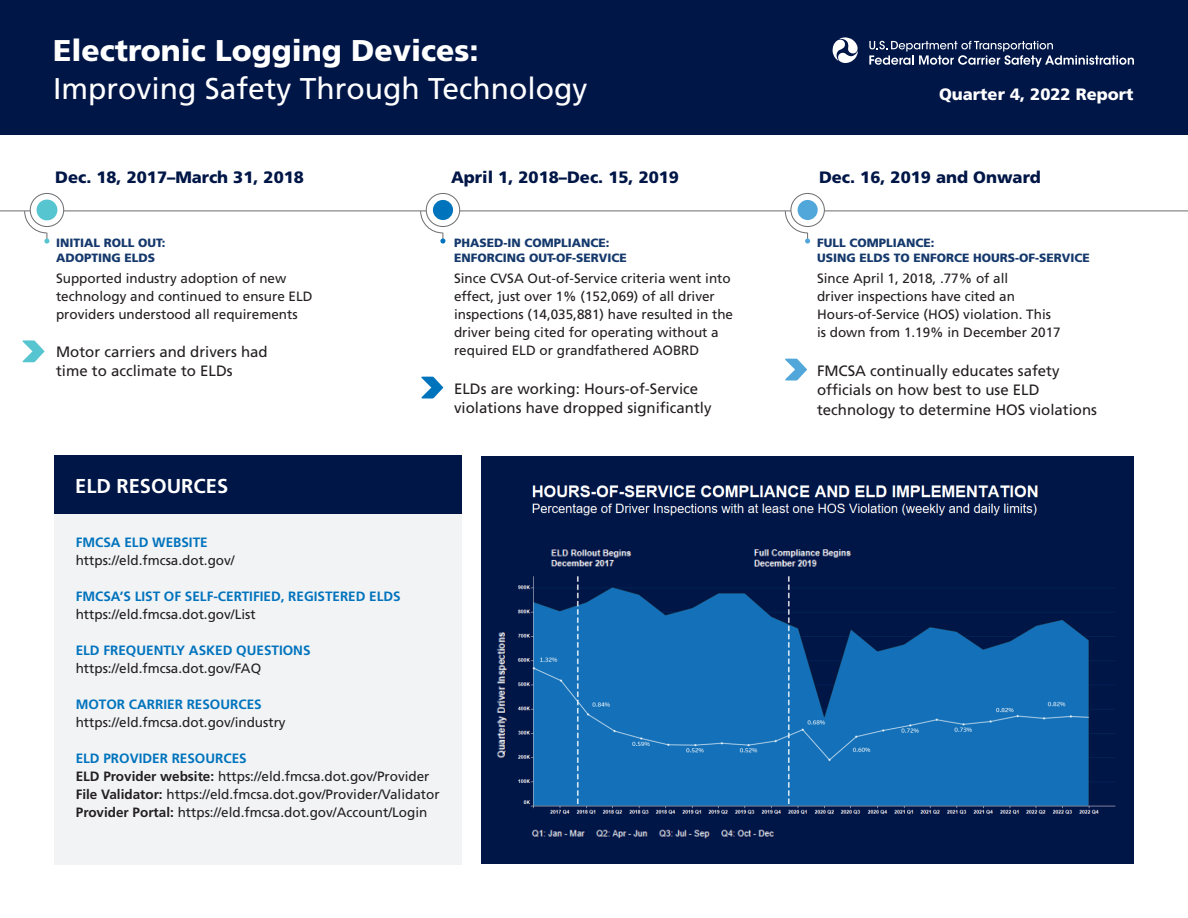
<style>
.page{position:relative;width:1188px;height:918px;background:#fff}
.page>*{position:absolute;margin:0;border:0;box-sizing:border-box;transform-origin:0 0}
.t1{font:30px/37.7px "Frutiger";color:#fff}
.t2{font:700 20.1px "Frutiger";color:#fff}
.t3{font:900 16.5px "Frutiger";color:#001647}
.t4{font:900 16.5px "Frutiger";color:#fff}
.t5{font:15px/19.5px "Frutiger";color:#231f20}
.t6{font:13.5px/18px "Frutiger";color:#231f20}
.t7{font:700 13.5px "Frutiger";color:#0073bd}
.t8{font:900 12px/15px "Frutiger";color:#15396c}
.s1{font-weight:900}
.s2{font-weight:700}
</style>
<div class="page">
<div style="left:482px;top:456px;width:652px;height:408px;background:#001647"></div>
<div style="left:54px;top:455px;width:408px;height:409px;background:#f1f3f5"></div>
<div style="left:54px;top:455px;width:408px;height:59px;background:#001647"></div>
<hr style="left:0;top:211px;width:1188px;height:1px;background:#6c6d70">
<svg style="left:22px;top:340px;width:22px;height:22px"></svg>
<svg style="left:421px;top:377px;width:22px;height:22px"></svg>
<svg style="left:785px;top:359px;width:22px;height:22px"></svg>
<div style="left:0;top:0;width:1188px;height:135px;background:#001647"></div>
<svg style="left:832px;top:37px;width:26px;height:26px"></svg>
<svg style="left:869px;top:41px;width:265px;height:26px"></svg>
<svg style="left:426px;top:193px;width:34px;height:34px"></svg>
<div style="left:426px;top:193px;width:34px;height:34px;border:1px solid #6c6d70;border-radius:50%"></div>
<div style="left:433px;top:200px;width:20px;height:20px;background:#0073bd;border-radius:50%"></div>
<svg style="left:420px;top:211px;width:25px;height:33px"></svg>
<svg style="left:791px;top:193px;width:33px;height:34px"></svg>
<div style="left:791px;top:193px;width:34px;height:34px;border:1px solid #6c6d70;border-radius:50%"></div>
<div style="left:798px;top:200px;width:20px;height:20px;background:#52a7da;border-radius:50%"></div>
<svg style="left:785px;top:211px;width:25px;height:33px"></svg>
<svg style="left:30px;top:193px;width:34px;height:34px"></svg>
<div style="left:30px;top:193px;width:34px;height:34px;border:1px solid #6c6d70;border-radius:50%"></div>
<svg style="left:24px;top:211px;width:25px;height:33px"></svg>
<div style="left:37px;top:200px;width:20px;height:20px;background:#56c5d0;border-radius:50%"></div>
<img style="left:517px;top:576px;width:599px;height:239px">
<img style="left:532px;top:485px;width:506px;height:31px">
<img style="left:496px;top:632px;width:11px;height:126px">
<img style="left:531px;top:829px;width:243px;height:10px">
<img style="left:551px;top:549px;width:81px;height:18px">
<img style="left:754px;top:549px;width:98px;height:18px">
<p class="t1" style="left:53px;top:32px;width:536px"><span class="s1">Electronic Logging Devices:<br></span>Improving Safety Through Technology</p>
<p class="t4" style="left:939px;top:84px;width:196px">Quarter 4, 2022 Report</p>
<p class="t3" style="left:55px;top:167px;width:250px">Dec. 18, 2017–March 31, 2018</p>
<p class="t3" style="left:451px;top:168px;width:230px">April 1, 2018–Dec. 15, 2019</p>
<p class="t3" style="left:819px;top:168px;width:223px">Dec. 16, 2019 and Onward</p>
<p class="t8" style="left:56px;top:235px;width:111px">INITIAL ROLL OUT:<br>ADOPTING ELDS</p>
<p class="t6" style="left:56px;top:269px;width:258px">Supported industry adoption of new technology and continued to ensure ELD providers understood all requirements</p>
<p class="t5" style="left:56px;top:342px;width:213px">Motor carriers and drivers had time to acclimate to ELDs</p>
<p class="t8" style="left:454px;top:236px;width:174px">PHASED-IN COMPLIANCE:<br>ENFORCING OUT-OF-SERVICE</p>
<p class="t6" style="left:454px;top:270px;width:281px">Since CVSA Out-of-Service criteria went into effect, just over 1% (152,069) of all driver inspections (14,035,881) have resulted in the driver being cited for operating without a required ELD or grandfathered AOBRD</p>
<p class="t5" style="left:454px;top:379px;width:259px">ELDs are working: Hours-of-Service violations have dropped significantly</p>
<p class="t2" style="left:75px;top:474px;width:155px">ELD RESOURCES</p>
<p class="t7" style="left:76px;top:534px;width:134px">FMCSA ELD WEBSITE</p>
<p class="t6" style="left:76px;top:551px;width:161px">https://eld.fmcsa.dot.gov/</p>
<p class="t7" style="left:76px;top:588px;width:327px">FMCSA’S LIST OF SELF-CERTIFIED, REGISTERED ELDS</p>
<p class="t6" style="left:76px;top:605px;width:182px">https://eld.fmcsa.dot.gov/List</p>
<p class="t7" style="left:76px;top:642px;width:236px">ELD FREQUENTLY ASKED QUESTIONS</p>
<p class="t6" style="left:76px;top:659px;width:187px">https://eld.fmcsa.dot.gov/FAQ</p>
<p class="t7" style="left:76px;top:696px;width:188px">MOTOR CARRIER RESOURCES</p>
<p class="t6" style="left:76px;top:713px;width:212px">https://eld.fmcsa.dot.gov/industry</p>
<p class="t7" style="left:76px;top:750px;width:173px">ELD PROVIDER RESOURCES</p>
<p class="t6" style="left:76px;top:767px;width:355px"><span class="s2">ELD Provider website:</span> https://eld.fmcsa.dot.gov/Provider</p>
<p class="t6" style="left:76px;top:785px;width:365px"><span class="s2">File Validator:</span> https://eld.fmcsa.dot.gov/Provider/Validator</p>
<p class="t6" style="left:76px;top:803px;width:353px"><span class="s2">Provider Portal:</span> https://eld.fmcsa.dot.gov/Account/Login</p>
<p class="t8" style="left:817px;top:236px;width:119px">FULL COMPLIANCE:</p>
<p class="t8" style="left:817px;top:251px;width:274px">USING ELDS TO ENFORCE HOURS-OF-SERVICE</p>
<p class="t6" style="left:817px;top:270px;width:245px">Since April 1, 2018, .77% of all<br>driver inspections have cited an Hours-of-Service (HOS) violation. This is down from 1.19% in December 2017</p>
<p class="t5" style="left:817px;top:361px;width:282px">FMCSA continually educates safety officials on how best to use ELD technology to determine HOS violations</p>
</div>
